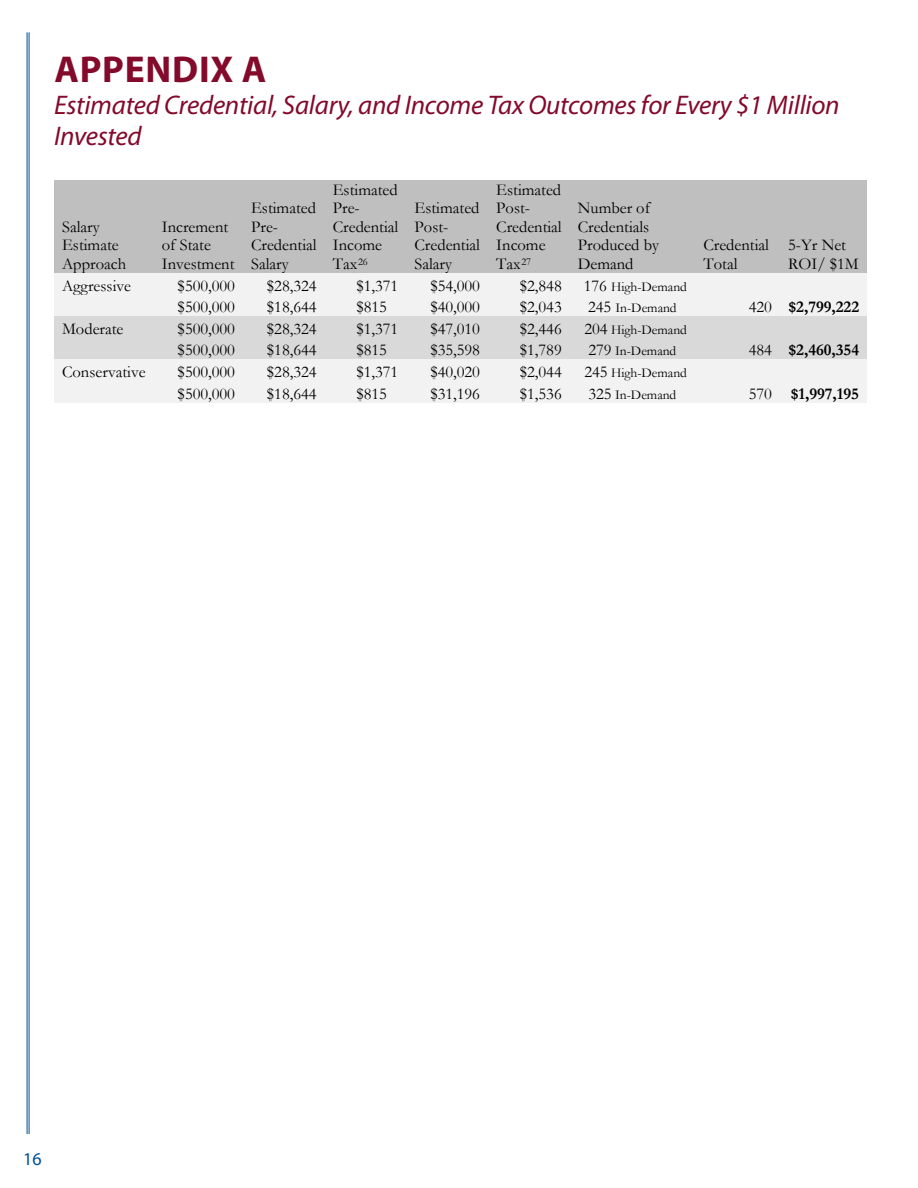
<style>
.page{position:relative;width:918px;height:1188px;background:#fff}
.page>*{position:absolute;margin:0;border:0;box-sizing:border-box;transform-origin:0 0}
.t1{font:700 37.5px "Myriad Pro";letter-spacing:.02em;color:#830a2b}
.t2{font:italic 27px/31.5px "Myriad Pro";letter-spacing:-.01em;color:#830a2b}
.t3{font:18px "Myriad Pro";color:#014d95}
.t4{font:16.5px/18.6px "Garamond";color:#000}
.t5{font:700 16.5px "Garamond";color:#000}
.t6{font:13.5px "Garamond";color:#000}
.s1{font-size:16.5px}
.s2{font-weight:400}
</style>
<div class="page">
<hr style="left:29px;top:32px;width:1px;height:1102px;background:#014d95">
<hr style="left:27px;top:32px;width:1px;height:1102px;background:#014d95">
<div style="left:54px;top:180px;width:100px;height:93px;background:#bfbfbf"></div>
<div style="left:154px;top:180px;width:89px;height:93px;background:#bfbfbf"></div>
<div style="left:243px;top:180px;width:82px;height:93px;background:#bfbfbf"></div>
<div style="left:325px;top:180px;width:81px;height:93px;background:#bfbfbf"></div>
<div style="left:406px;top:180px;width:82px;height:93px;background:#bfbfbf"></div>
<div style="left:488px;top:180px;width:82px;height:93px;background:#bfbfbf"></div>
<div style="left:570px;top:180px;width:125px;height:93px;background:#bfbfbf"></div>
<div style="left:695px;top:180px;width:85px;height:93px;background:#bfbfbf"></div>
<div style="left:780px;top:180px;width:87px;height:93px;background:#bfbfbf"></div>
<div style="left:54px;top:273px;width:100px;height:22px;background:#f2f2f2"></div>
<div style="left:154px;top:273px;width:89px;height:22px;background:#f2f2f2"></div>
<div style="left:243px;top:273px;width:82px;height:22px;background:#f2f2f2"></div>
<div style="left:325px;top:273px;width:81px;height:22px;background:#f2f2f2"></div>
<div style="left:406px;top:273px;width:82px;height:22px;background:#f2f2f2"></div>
<div style="left:488px;top:273px;width:82px;height:22px;background:#f2f2f2"></div>
<div style="left:570px;top:273px;width:125px;height:22px;background:#f2f2f2"></div>
<div style="left:695px;top:273px;width:85px;height:22px;background:#f2f2f2"></div>
<div style="left:780px;top:273px;width:87px;height:22px;background:#f2f2f2"></div>
<div style="left:54px;top:295px;width:100px;height:21px;background:#f2f2f2"></div>
<div style="left:154px;top:295px;width:89px;height:21px;background:#f2f2f2"></div>
<div style="left:243px;top:295px;width:82px;height:21px;background:#f2f2f2"></div>
<div style="left:325px;top:295px;width:81px;height:21px;background:#f2f2f2"></div>
<div style="left:406px;top:295px;width:82px;height:21px;background:#f2f2f2"></div>
<div style="left:488px;top:295px;width:82px;height:21px;background:#f2f2f2"></div>
<div style="left:570px;top:295px;width:125px;height:21px;background:#f2f2f2"></div>
<div style="left:695px;top:295px;width:85px;height:21px;background:#f2f2f2"></div>
<div style="left:780px;top:295px;width:87px;height:21px;background:#f2f2f2"></div>
<div style="left:54px;top:316px;width:100px;height:22px;background:#d9d9d9"></div>
<div style="left:154px;top:316px;width:89px;height:22px;background:#d9d9d9"></div>
<div style="left:243px;top:316px;width:82px;height:22px;background:#d9d9d9"></div>
<div style="left:325px;top:316px;width:81px;height:22px;background:#d9d9d9"></div>
<div style="left:406px;top:316px;width:82px;height:22px;background:#d9d9d9"></div>
<div style="left:488px;top:316px;width:82px;height:22px;background:#d9d9d9"></div>
<div style="left:570px;top:316px;width:125px;height:22px;background:#d9d9d9"></div>
<div style="left:695px;top:316px;width:85px;height:22px;background:#d9d9d9"></div>
<div style="left:780px;top:316px;width:87px;height:22px;background:#d9d9d9"></div>
<div style="left:54px;top:338px;width:100px;height:22px;background:#d9d9d9"></div>
<div style="left:154px;top:338px;width:89px;height:22px;background:#d9d9d9"></div>
<div style="left:243px;top:338px;width:82px;height:22px;background:#d9d9d9"></div>
<div style="left:325px;top:338px;width:81px;height:22px;background:#d9d9d9"></div>
<div style="left:406px;top:338px;width:82px;height:22px;background:#d9d9d9"></div>
<div style="left:488px;top:338px;width:82px;height:22px;background:#d9d9d9"></div>
<div style="left:570px;top:338px;width:125px;height:22px;background:#d9d9d9"></div>
<div style="left:695px;top:338px;width:85px;height:22px;background:#d9d9d9"></div>
<div style="left:780px;top:338px;width:87px;height:22px;background:#d9d9d9"></div>
<div style="left:54px;top:360px;width:100px;height:21px;background:#f2f2f2"></div>
<div style="left:154px;top:360px;width:89px;height:21px;background:#f2f2f2"></div>
<div style="left:243px;top:360px;width:82px;height:21px;background:#f2f2f2"></div>
<div style="left:325px;top:360px;width:81px;height:21px;background:#f2f2f2"></div>
<div style="left:406px;top:360px;width:82px;height:21px;background:#f2f2f2"></div>
<div style="left:488px;top:360px;width:82px;height:21px;background:#f2f2f2"></div>
<div style="left:570px;top:360px;width:125px;height:21px;background:#f2f2f2"></div>
<div style="left:695px;top:360px;width:85px;height:21px;background:#f2f2f2"></div>
<div style="left:780px;top:360px;width:87px;height:21px;background:#f2f2f2"></div>
<div style="left:54px;top:381px;width:100px;height:22px;background:#f2f2f2"></div>
<div style="left:154px;top:381px;width:89px;height:22px;background:#f2f2f2"></div>
<div style="left:243px;top:381px;width:82px;height:22px;background:#f2f2f2"></div>
<div style="left:325px;top:381px;width:81px;height:22px;background:#f2f2f2"></div>
<div style="left:406px;top:381px;width:82px;height:22px;background:#f2f2f2"></div>
<div style="left:488px;top:381px;width:82px;height:22px;background:#f2f2f2"></div>
<div style="left:570px;top:381px;width:125px;height:22px;background:#f2f2f2"></div>
<div style="left:695px;top:381px;width:85px;height:22px;background:#f2f2f2"></div>
<div style="left:780px;top:381px;width:87px;height:22px;background:#f2f2f2"></div>
<p class="t1" style="left:54px;top:45px;width:214px">APPENDIX A</p>
<p class="t2" style="left:54px;top:88px;width:787px">Estimated Credential, Salary, and Income Tax Outcomes for Every $1 Million<br>Invested</p>
<p class="t4" style="left:62px;top:217px;width:66px">Salary<br>Estimate<br>Approach</p>
<p class="t4" style="left:162px;top:217px;width:74px">Increment of State<br>Investment</p>
<p class="t4" style="left:251px;top:198px;width:67px">Estimated<br>Pre-<br>Credential<br>Salary</p>
<p class="t4" style="left:333px;top:180px;width:67px">Estimated<br>Pre-<br>Credential<br>Income<br>Tax<sup>26</sup></p>
<p class="t4" style="left:415px;top:198px;width:67px">Estimated<br>Post-<br>Credential<br>Salary</p>
<p class="t4" style="left:496px;top:180px;width:67px">Estimated<br>Post-<br>Credential<br>Income<br>Tax<sup>27</sup></p>
<p class="t4" style="left:578px;top:198px;width:83px">Number of<br>Credentials<br>Produced by<br>Demand</p>
<p class="t4" style="left:703px;top:235px;width:67px">Credential<br>Total</p>
<p class="t4" style="left:788px;top:235px;width:72px">5-Yr Net<br>ROI/ $1M</p>
<p class="t4" style="left:62px;top:276px;width:71px">Aggressive</p>
<p class="t4" style="left:178px;top:276px;width:59px">$500,000</p>
<p class="t4" style="left:267px;top:276px;width:51px">$28,324</p>
<p class="t4" style="left:356px;top:276px;width:43px">$1,371</p>
<p class="t4" style="left:430px;top:276px;width:51px">$54,000</p>
<p class="t4" style="left:520px;top:276px;width:43px">$2,848</p>
<p class="t6" style="left:584px;top:277px;width:105px"><span class="s1">176</span> High-Demand</p>
<p class="t4" style="left:178px;top:297px;width:59px">$500,000</p>
<p class="t4" style="left:267px;top:297px;width:51px">$18,644</p>
<p class="t4" style="left:356px;top:297px;width:32px">$815</p>
<p class="t4" style="left:430px;top:297px;width:51px">$40,000</p>
<p class="t4" style="left:520px;top:297px;width:43px">$2,043</p>
<p class="t6" style="left:588px;top:299px;width:90px"><span class="s1">245</span> In-Demand</p>
<p class="t5" style="left:749px;top:296px;width:112px"><span class="s2">420</span> $2,799,222</p>
<p class="t4" style="left:62px;top:319px;width:63px">Moderate</p>
<p class="t4" style="left:178px;top:319px;width:59px">$500,000</p>
<p class="t4" style="left:267px;top:319px;width:51px">$28,324</p>
<p class="t4" style="left:356px;top:319px;width:43px">$1,371</p>
<p class="t4" style="left:430px;top:319px;width:51px">$47,010</p>
<p class="t4" style="left:520px;top:319px;width:43px">$2,446</p>
<p class="t6" style="left:584px;top:320px;width:104px"><span class="s1">204</span> High-Demand</p>
<p class="t4" style="left:178px;top:340px;width:59px">$500,000</p>
<p class="t4" style="left:267px;top:340px;width:51px">$18,644</p>
<p class="t4" style="left:356px;top:340px;width:32px">$815</p>
<p class="t4" style="left:430px;top:340px;width:51px">$35,598</p>
<p class="t4" style="left:520px;top:340px;width:43px">$1,789</p>
<p class="t6" style="left:588px;top:342px;width:89px"><span class="s1">279</span> In-Demand</p>
<p class="t5" style="left:749px;top:339px;width:112px"><span class="s2">484</span> $2,460,354</p>
<p class="t4" style="left:62px;top:362px;width:85px">Conservative</p>
<p class="t4" style="left:178px;top:362px;width:59px">$500,000</p>
<p class="t4" style="left:267px;top:362px;width:51px">$28,324</p>
<p class="t4" style="left:356px;top:362px;width:43px">$1,371</p>
<p class="t4" style="left:430px;top:362px;width:51px">$40,020</p>
<p class="t4" style="left:520px;top:362px;width:43px">$2,044</p>
<p class="t6" style="left:584px;top:364px;width:104px"><span class="s1">245</span> High-Demand</p>
<p class="t4" style="left:178px;top:384px;width:59px">$500,000</p>
<p class="t4" style="left:267px;top:384px;width:51px">$18,644</p>
<p class="t4" style="left:356px;top:384px;width:32px">$815</p>
<p class="t4" style="left:430px;top:384px;width:51px">$31,196</p>
<p class="t4" style="left:520px;top:384px;width:43px">$1,536</p>
<p class="t6" style="left:588px;top:385px;width:89px"><span class="s1">325</span> In-Demand</p>
<p class="t5" style="left:749px;top:382px;width:112px"><span class="s2">570</span> $1,997,195</p>
<p class="t3" style="left:23px;top:1148px;width:20px">16</p>
</div>
